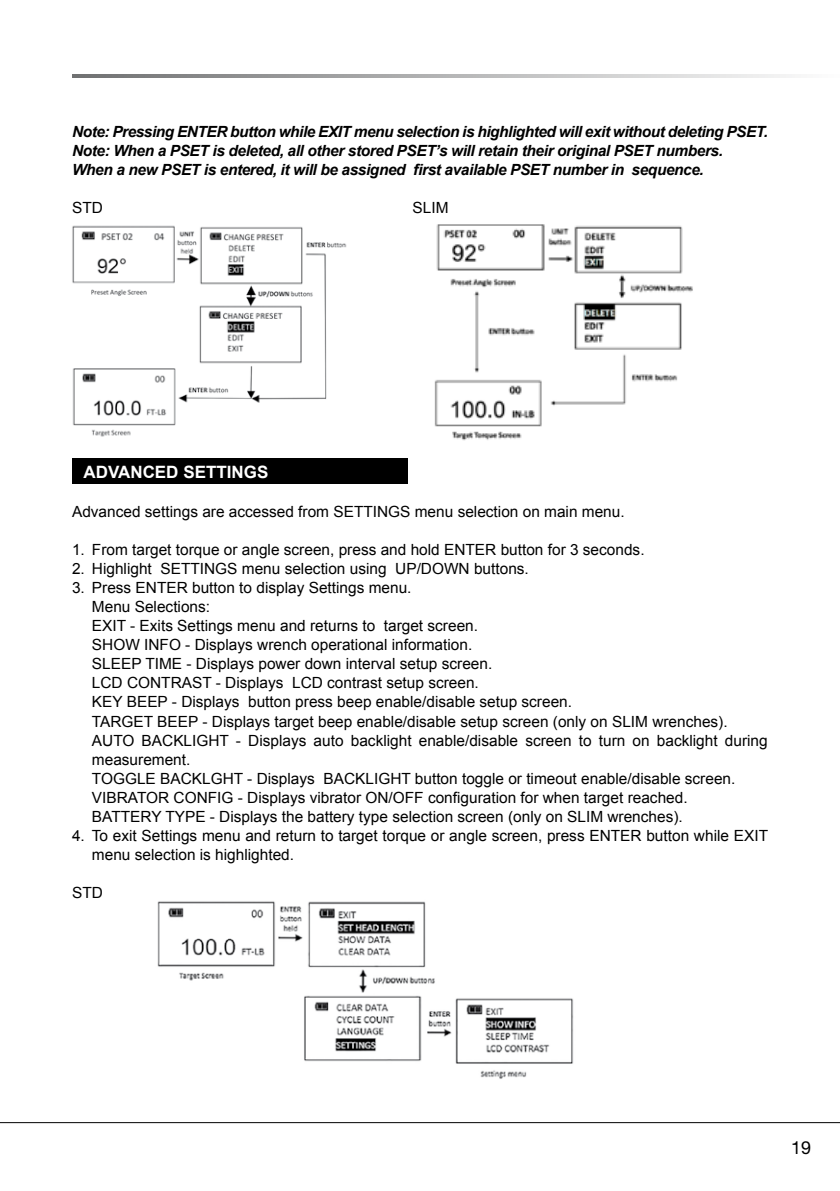
<style>
.page{position:relative;width:840px;height:1191px;background:#fff}
.page>*{position:absolute;margin:0;border:0;box-sizing:border-box;transform-origin:0 0}
.t1{font:18px "Helvetica Neue LT Std";color:#000}
.t2{font:700 17px "Arial";color:#fff}
.t3{font:15.4px/19px "Arial";color:#000}
.t4{font:italic 700 15.4px/19px "Arial";letter-spacing:-.025em;color:#000}
</style>
<div class="page">
<hr style="left:0;top:1122px;width:839px;height:1px;background:#000">
<svg style="left:72px;top:74px;width:720px;height:4px;background:#b1b2b2"></svg>
<img style="left:72px;top:225px;width:275px;height:212px">
<img style="left:434px;top:224px;width:259px;height:217px">
<div style="left:72px;top:459px;width:336px;height:25px;background:#000"></div>
<img style="left:157px;top:901px;width:417px;height:178px">
<p class="t4" style="left:72px;top:123px;width:697px">Note: Pressing ENTER button while EXIT menu selection is highlighted will exit without deleting PSET.<br>Note: When a PSET is deleted, all other stored PSET’s will retain their original PSET numbers.<br>When a new PSET is entered, it will be assigned first available PSET number in sequence.</p>
<p class="t3" style="left:72px;top:199px;width:32px">STD</p>
<p class="t3" style="left:412px;top:199px;width:38px">SLIM</p>
<p class="t2" style="left:83px;top:460px;width:186px">ADVANCED SETTINGS</p>
<p class="t3" style="left:72px;top:502px;width:554px">Advanced settings are accessed from SETTINGS menu selection on main menu.</p>
<p class="t3" style="left:72px;top:540px;width:573px">1. From target torque or angle screen, press and hold ENTER button for 3 seconds.</p>
<p class="t3" style="left:72px;top:559px;width:458px">2. Highlight SETTINGS menu selection using UP/DOWN buttons.</p>
<p class="t3" style="left:92px;top:578px;width:677px;text-indent:-20px">3. Press ENTER button to display Settings menu.<br>Menu Selections:<br>EXIT - Exits Settings menu and returns to target screen.<br>SHOW INFO - Displays wrench operational information.<br>SLEEP TIME - Displays power down interval setup screen.<br>LCD CONTRAST - Displays LCD contrast setup screen.<br>KEY BEEP - Displays button press beep enable/disable setup screen.<br>TARGET BEEP - Displays target beep enable/disable setup screen (only on SLIM wrenches).<br>AUTO BACKLIGHT - Displays auto backlight enable/disable screen to turn on backlight during measurement.<br>TOGGLE BACKLGHT - Displays BACKLIGHT button toggle or timeout enable/disable screen.<br>VIBRATOR CONFIG - Displays vibrator ON/OFF configuration for when target reached.<br>BATTERY TYPE - Displays the battery type selection screen (only on SLIM wrenches).</p>
<p class="t3" style="left:92px;top:826px;width:677px;text-indent:-20px">4. To exit Settings menu and return to target torque or angle screen, press ENTER button while EXIT menu selection is highlighted.</p>
<p class="t3" style="left:72px;top:883px;width:32px">STD</p>
<p class="t1" style="left:790px;top:1137px;width:22px">19</p>
</div>
